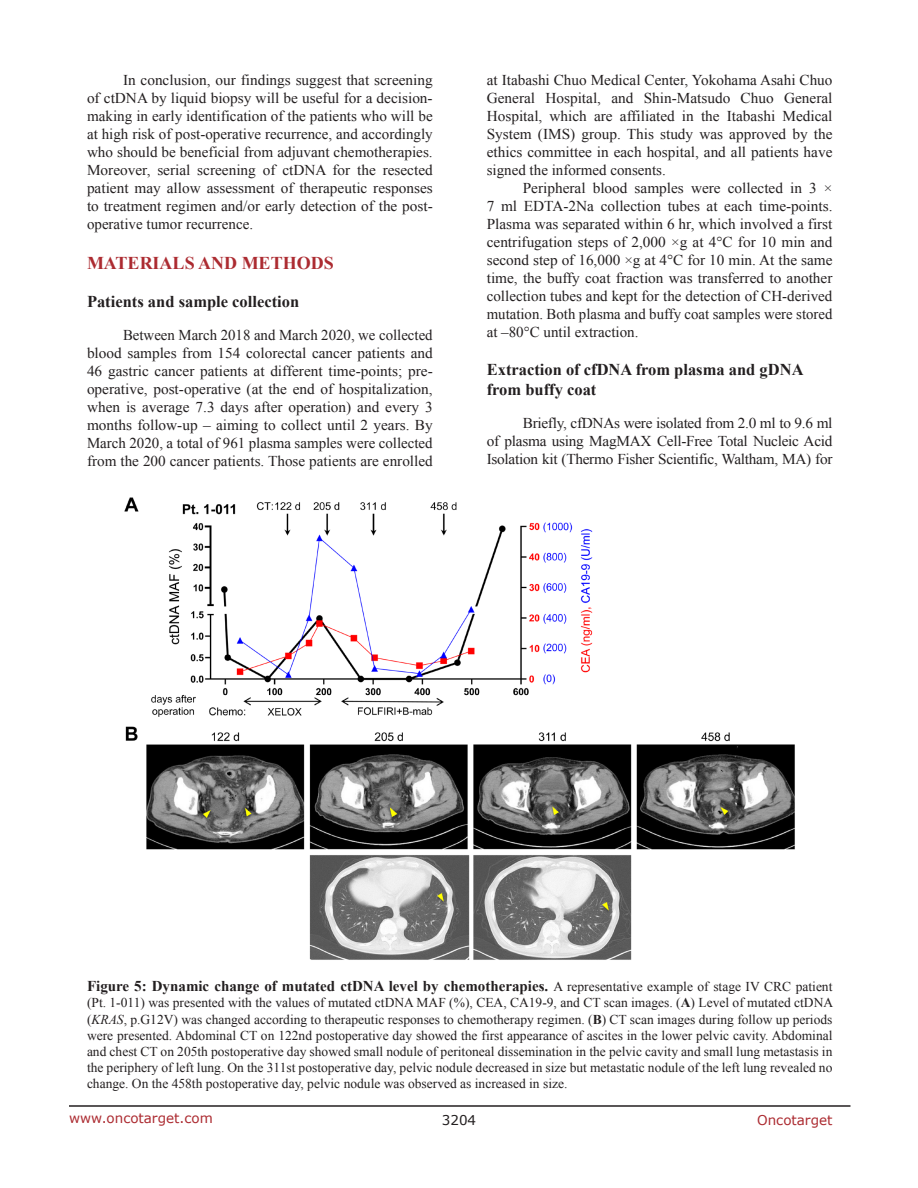
<style>
.page{position:relative;width:918px;height:1188px;background:#fff}
.page>*{position:absolute;margin:0;border:0;box-sizing:border-box;transform-origin:0 0}
.Heading{font:700 18px "Times New Roman";color:#ac2b31}
.SubHeading_middle{font:700 16.5px/19.8px "Times New Roman";color:#231f20}
.SubHeading{font:700 16.5px "Times New Roman";color:#231f20}
.BodyText{font:15px/18px "Times New Roman";color:#231f20;text-align:justify}
.FigureText{font:700 15px "Times New Roman";color:#231f20}
.FigureText-2{font:13.5px/16.2px "Times New Roman";color:#231f20;text-align:justify}
.t1{font:13.5px "Verdana";color:#ac2b31}
.t2{font:13.5px "Verdana";color:#231f20}
.s1{font-weight:400;font-size:13.5px}
.s2{font-weight:700}
.s3{font-style:italic}
</style>
<div class="page">
<hr style="left:69px;top:1105px;width:781px;height:2px;background:#231f20">
<img style="left:124px;top:497px;width:671px;height:463px">
<p class="BodyText" style="left:87px;top:71px;width:347px;text-indent:36px">In conclusion, our findings suggest that screening of ctDNA by liquid biopsy will be useful for a decision&shy;making in early identification of the patients who will be at high risk of post-operative recurrence, and accordingly who should be beneficial from adjuvant chemotherapies.<br>Moreover, serial screening of ctDNA for the resected patient may allow assessment of therapeutic responses to treatment regimen and/or early detection of the post&shy;operative tumor recurrence.</p>
<p class="Heading" style="left:87px;top:251px;width:248px">MATERIALS AND METHODS</p>
<p class="SubHeading" style="left:87px;top:290px;width:214px">Patients and sample collection</p>
<p class="BodyText" style="left:87px;top:326px;width:347px;text-indent:36px">Between March 2018 and March 2020, we collected blood samples from 154 colorectal cancer patients and 46 gastric cancer patients at different time-points; pre&shy;operative, post-operative (at the end of hospitalization, when is average 7.3 days after operation) and every 3 months follow-up – aiming to collect until 2 years. By March 2020, a total of 961 plasma samples were collected from the 200 cancer patients. Those patients are enrolled</p>
<p class="BodyText" style="left:487px;top:71px;width:347px">at Itabashi Chuo Medical Center, Yokohama Asahi Chuo General Hospital, and Shin-Matsudo Chuo General Hospital, which are affiliated in the Itabashi Medical System (IMS) group. This study was approved by the ethics committee in each hospital, and all patients have signed the informed consents.</p>
<p class="BodyText" style="left:487px;top:179px;width:347px;text-indent:36px">Peripheral blood samples were collected in 3 × 7 ml EDTA-2Na collection tubes at each time-points.<br>Plasma was separated within 6 hr, which involved a first centrifugation steps of 2,000 ×g at 4°C for 10 min and second step of 16,000 ×g at 4°C for 10 min. At the same time, the buffy coat fraction was transferred to another collection tubes and kept for the detection of CH-derived mutation. Both plasma and buffy coat samples were stored at –80°C until extraction.</p>
<p class="SubHeading_middle" style="left:487px;top:359px;width:318px">Extraction of cfDNA from plasma and gDNA from buffy coat</p>
<p class="BodyText" style="left:487px;top:414px;width:347px;text-indent:36px">Briefly, cfDNAs were isolated from 2.0 ml to 9.6 ml of plasma using MagMAX Cell-Free Total Nucleic Acid Isolation kit (Thermo Fisher Scientific, Waltham, MA) for</p>
<p class="FigureText" style="left:87px;top:976px;width:747px">Figure 5: Dynamic change of mutated ctDNA level by chemotherapies. <span class="s1">A representative example of stage IV CRC patient</span></p>
<p class="FigureText-2" style="left:87px;top:995px;width:748px">(Pt. 1-011) was presented with the values of mutated ctDNA MAF (%), CEA, CA19-9, and CT scan images. (<span class="s2">A</span>) Level of mutated ctDNA (<span class="s3">KRAS</span>, p.G12V) was changed according to therapeutic responses to chemotherapy regimen. (<span class="s2">B</span>) CT scan images during follow up periods were presented. Abdominal CT on 122nd postoperative day showed the first appearance of ascites in the lower pelvic cavity. Abdominal and chest CT on 205th postoperative day showed small nodule of peritoneal dissemination in the pelvic cavity and small lung metastasis in the periphery of left lung. On the 311st postoperative day, pelvic nodule decreased in size but metastatic nodule of the left lung revealed no change. On the 458th postoperative day, pelvic nodule was observed as increased in size.</p>
<p class="t1" style="left:69px;top:1109px;width:145px">www.oncotarget.com</p>
<p class="t2" style="left:442px;top:1111px;width:36px">3204</p>
<p class="t1" style="left:757px;top:1111px;width:77px">Oncotarget</p>
</div>
